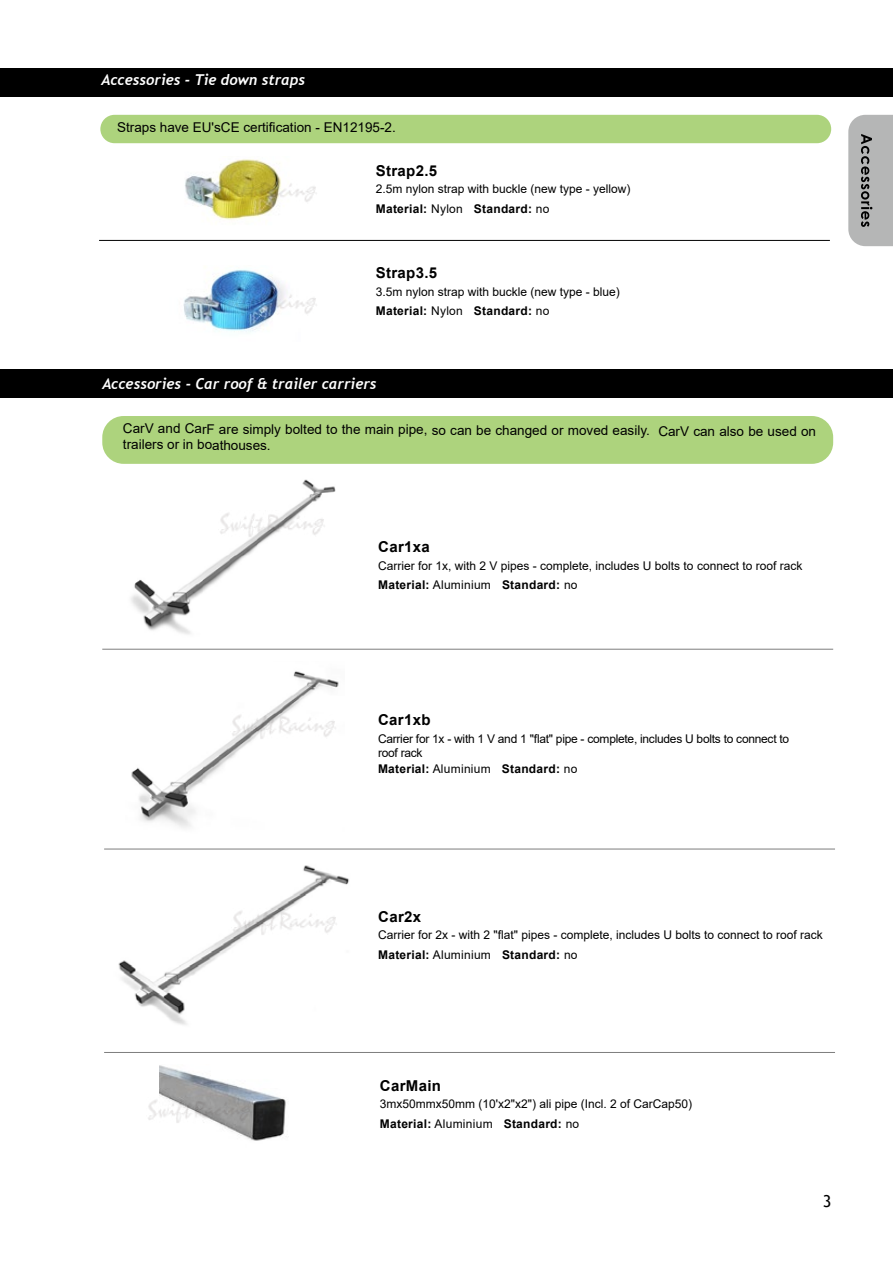
<style>
.page{position:relative;width:893px;height:1263px;background:#fff}
.page>*{position:absolute;margin:0;border:0;box-sizing:border-box;transform-origin:0 0}
.t1{font:16.5px "Trebuchet MS";color:#000}
.t2{font:italic 700 15px "Trebuchet";color:#fff}
.t3{font:700 15px "Arial";letter-spacing:.02em;color:#000}
.t4{font:13.5px/14.7px "Arial";letter-spacing:-.005em;color:#000}
.t5{font:12px/19.5px "Arial";color:#000}
.t6{font:12px/13.8px "Arial";letter-spacing:-.02em;color:#000}
.t7{font:700 12px "Arial";letter-spacing:.02em;color:#000}
.s1{font-weight:700}
.s2{font-weight:400}
</style>
<div class="page">
<div style="left:0;top:369px;width:893px;height:29px;background:#000"></div>
<div style="left:102px;top:416px;width:731px;height:48px;background:#add37d;border-radius:21px"></div>
<img style="left:131px;top:479px;width:205px;height:155px">
<img style="left:131px;top:671px;width:208px;height:157px">
<img style="left:118px;top:865px;width:231px;height:160px">
<img style="left:159px;top:1065px;width:127px;height:76px">
<hr style="left:102px;top:649px;width:731px;height:1px;background:#7d7d7d">
<hr style="left:104px;top:849px;width:731px;height:1px;background:#7d7d7d">
<hr style="left:104px;top:1052px;width:731px;height:1px;background:#7d7d7d">
<div style="left:1px;top:68px;width:892px;height:28px;background:#000"></div>
<hr style="left:99px;top:240px;width:731px;height:1px;background:#000">
<div style="left:100px;top:115px;width:731px;height:28px;background:#add37d;border-radius:14px"></div>
<img style="left:183px;top:269px;width:102px;height:63px">
<img style="left:185px;top:159px;width:96px;height:61px">
<img style="left:212px;top:178px;width:105px;height:27px">
<img style="left:212px;top:290px;width:104px;height:27px">
<img style="left:219px;top:511px;width:106px;height:27px">
<img style="left:230px;top:712px;width:106px;height:27px">
<img style="left:231px;top:909px;width:106px;height:26px">
<img style="left:148px;top:1097px;width:105px;height:27px">
<svg style="left:848px;top:115px;width:45px;height:131px;background:#abacac"></svg>
<p class="t2" style="left:102px;top:70px;width:205px">Accessories - Tie down straps</p>
<p class="t4" style="left:117px;top:120px;width:280px">Straps have EU'sCE certification - EN12195-2.</p>
<p class="t3" style="left:376px;top:160px;width:63px">Strap2.5</p>
<p class="t5" style="left:376px;top:179px;width:256px">2.5m nylon strap with buckle (new type - yellow)<br><span class="s1">Material:</span> Nylon <span class="s1">Standard:</span> no</p>
<p class="t3" style="left:376px;top:262px;width:63px">Strap3.5</p>
<p class="t5" style="left:376px;top:282px;width:246px">3.5m nylon strap with buckle (new type - blue)<br><span class="s1">Material:</span> Nylon <span class="s1">Standard:</span> no</p>
<p class="t2" style="left:102px;top:374px;width:276px">Accessories - Car roof &amp; trailer carriers</p>
<p class="t4" style="left:123px;top:422px;width:695px">CarV and CarF are simply bolted to the main pipe, so can be changed or moved easily. CarV can also be used on trailers or in boathouses.</p>
<p class="t3" style="left:378px;top:536px;width:53px">Car1xa</p>
<p class="t5" style="left:378px;top:555px;width:426px">Carrier for 1x, with 2 V pipes - complete, includes U bolts to connect to roof rack<br><span class="s1">Material:</span> Aluminium <span class="s1">Standard:</span> no</p>
<p class="t3" style="left:378px;top:709px;width:54px">Car1xb</p>
<p class="t6" style="left:378px;top:732px;width:413px">Carrier for 1x - with 1 V and 1 "flat" pipe - complete, includes U bolts to connect to roof rack</p>
<p class="t7" style="left:378px;top:760px;width:201px">Material: <span class="s2">Aluminium</span> Standard: <span class="s2">no</span></p>
<p class="t3" style="left:378px;top:906px;width:45px">Car2x</p>
<p class="t5" style="left:378px;top:925px;width:446px">Carrier for 2x - with 2 "flat" pipes - complete, includes U bolts to connect to roof rack<br><span class="s1">Material:</span> Aluminium <span class="s1">Standard:</span> no</p>
<p class="t3" style="left:380px;top:1075px;width:63px">CarMain</p>
<p class="t5" style="left:380px;top:1094px;width:314px">3mx50mmx50mm (10'x2"x2") ali pipe (Incl. 2 of CarCap50)<br><span class="s1">Material:</span> Aluminium <span class="s1">Standard:</span> no</p>
<h1 class="t1" style="left:823px;top:1191px;width:10px">3</h1>
</div>
